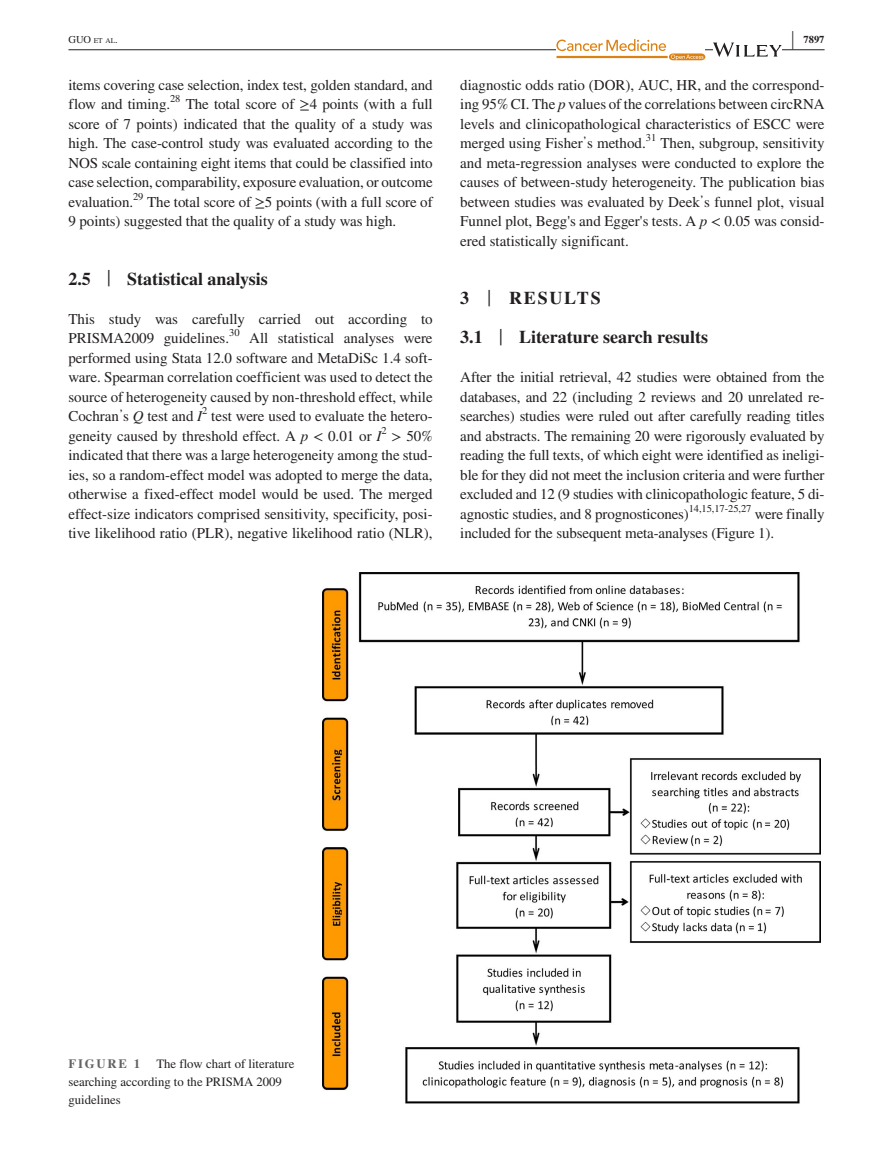
<style>
.page{position:relative;width:893px;height:1174px;background:#fff}
.page>*{position:absolute;margin:0;border:0;box-sizing:border-box;transform-origin:0 0}
.t1{font:700 25.95px "STIX";color:#231f20;scale:.36 1}
.t2{font:700 18px/39px "STIX";color:#231f20}
.t3{font:15px/19.5px "STIX";letter-spacing:-.005em;color:#231f20}
.t4{font:12.75px/18px "STIX";color:#231f20}
.t5{font:700 12.75px "STIX";letter-spacing:.14em;color:#636366}
.t6{font:10.5px "STIX";letter-spacing:-.01em;color:#231f20}
.t7{font:10.5px "STIX";color:#231f20}
.t8{font:700 10.5px "STIX";color:#231f20}
.s1{font-size:7.35px}
.s2{font-style:italic}
.s3{font-family:"Arial Unicode MS"}
.s4{font-weight:400;font-size:23.7px}
</style>
<div class="page">
<hr style="left:68px;top:49px;width:756px;height:1px;background:#231f20">
<svg style="left:556px;top:39px;width:149px;height:21px"></svg>
<svg style="left:713px;top:43px;width:69px;height:14px"></svg>
<img style="left:323px;top:573px;width:497px;height:531px">
<h1 class="t1" style="left:792px;top:25px;width:7px">|</h1>
<p class="t7" style="left:68px;top:32px;width:51px">GUO <span class="s1">et al</span>.</p>
<p class="t8" style="left:803px;top:33px;width:22px">7897</p>
<p class="t3" style="left:68px;top:76px;width:366px">items covering case selection, index test, golden standard, and flow and timing.</p>
<p class="t3" style="left:460px;top:76px;width:366px;text-align:justify">diagnostic odds ratio (DOR), AUC, HR, and the correspond&shy;ing 95% CI. The <span class="s2">p</span> values of the correlations between circRNA levels and clinicopathological characteristics of ESCC were merged using Fisher<span class="s3">᾽</span>s method.<sup>31</sup> Then, subgroup, sensitivity and meta-regression analyses were conducted to explore the causes of between-study heterogeneity. The publication bias between studies was evaluated by Deek<span class="s3">᾽</span>s funnel plot, visual Funnel plot, Begg's and Egger's tests. A <span class="s2">p</span> &lt; 0.05 was consid&shy;ered statistically significant.</p>
<p class="t6" style="left:170px;top:92px;width:12px">28</p>
<p class="t3" style="left:68px;top:95px;width:366px;text-align:justify;text-indent:117px">The total score of ≥4 points (with a full score of 7 points) indicated that the quality of a study was high. The case-control study was evaluated according to the NOS scale containing eight items that could be classified into case selection, comparability, exposure evaluation, or outcome evaluation.</p>
<p class="t6" style="left:133px;top:189px;width:12px">29</p>
<p class="t3" style="left:68px;top:193px;width:366px;text-indent:79px">The total score of ≥5 points (with a full score of<br>9 points) suggested that the quality of a study was high.</p>
<p class="t2" style="left:68px;top:259px;width:201px">2.5 <span class="s4">|</span> Statistical analysis</p>
<p class="t3" style="left:68px;top:310px;width:366px">This study was carefully carried out according to<br>PRISMA2009 guidelines.</p>
<p class="t6" style="left:229px;top:326px;width:12px">30</p>
<p class="t3" style="left:68px;top:329px;width:366px;text-align:justify;text-indent:181px">All statistical analyses were performed using Stata 12.0 software and MetaDiSc 1.4 soft&shy;ware. Spearman correlation coefficient was used to detect the source of heterogeneity caused by non-threshold effect, while Cochran<span class="s3">᾽</span>s <span class="s2">Q</span> test and <span class="s2">I</span></p>
<p class="t6" style="left:202px;top:404px;width:7px">2</p>
<p class="t3" style="left:68px;top:407px;width:366px;text-indent:143px">test were used to evaluate the hetero&shy;geneity caused by threshold effect. A <span class="s2">p</span> &lt; 0.01 or <span class="s2">I</span></p>
<p class="t6" style="left:381px;top:423px;width:7px">2</p>
<p class="t3" style="left:68px;top:427px;width:366px;text-align:justify;text-indent:323px">&gt; 50% indicated that there was a large heterogeneity among the stud&shy;ies, so a random-effect model was adopted to merge the data, otherwise a fixed-effect model would be used. The merged effect-size indicators comprised sensitivity, specificity, posi&shy;tive likelihood ratio (PLR), negative likelihood ratio (NLR),</p>
<p class="t2" style="left:460px;top:278px;width:249px">3 <span class="s4">|</span> RESULTS<br>3.1 <span class="s4">|</span> Literature search results</p>
<p class="t3" style="left:460px;top:368px;width:366px;text-align:justify">After the initial retrieval, 42 studies were obtained from the databases, and 22 (including 2 reviews and 20 unrelated re&shy;searches) studies were ruled out after carefully reading titles and abstracts. The remaining 20 were rigorously evaluated by reading the full texts, of which eight were identified as ineligi&shy;ble for they did not meet the inclusion criteria and were further excluded and 12 (9 studies with clinicopathologic feature, 5 di&shy;agnostic studies, and 8 prognosticones)</p>
<p class="t6" style="left:689px;top:501px;width:64px">14,15,17-25,27</p>
<p class="t3" style="left:460px;top:505px;width:366px;text-indent:294px">were finally included for the subsequent meta-analyses (Figure 1).</p>
<p class="t5" style="left:68px;top:1056px;width:73px">FIGURE 1</p>
<p class="t4" style="left:68px;top:1055px;width:228px;text-indent:88px">The flow chart of literature searching according to the PRISMA 2009 guidelines</p>
</div>
